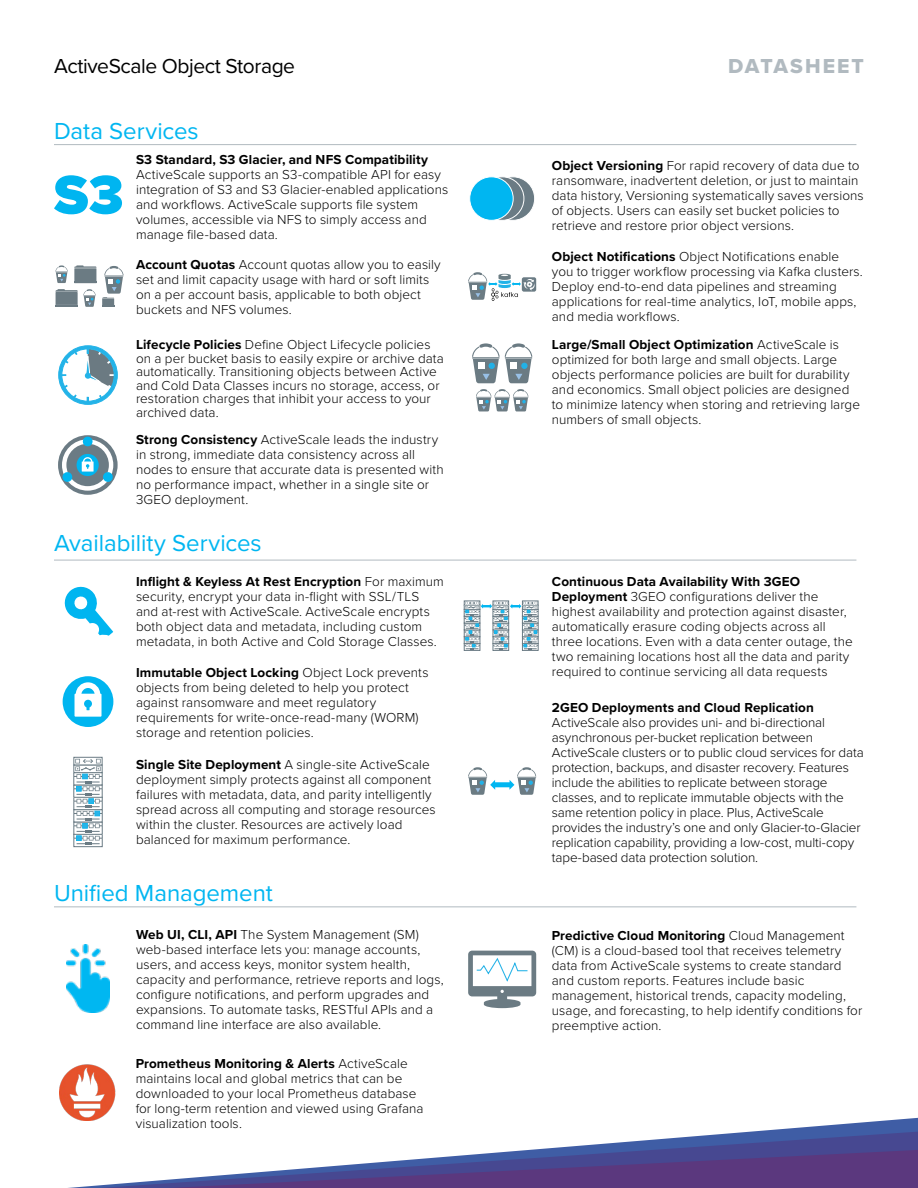
<style>
.page{position:relative;width:918px;height:1188px;background:#fff}
.page>*{position:absolute;margin:0;border:0;box-sizing:border-box;transform-origin:0 0}
.C1{font:24px "Proxima Nova";letter-spacing:-.005em;color:#00b6f1}
.O1{font:21px "Proxima Nova";letter-spacing:-.02em;color:#000}
.t1{font:21px "Proxima Nova Extrabld";letter-spacing:.1em;color:#b1bac0}
.C1-2{font:300 13.5px/15px "Proxima Nova";letter-spacing:.005em;color:#000}
.s1{font-weight:700}
</style>
<div class="page">
<svg style="left:68px;top:1118px;width:850px;height:70px"></svg>
<svg style="left:100px;top:1132px;width:818px;height:56px"></svg>
<svg style="left:169px;top:1150px;width:749px;height:38px"></svg>
<svg style="left:54px;top:175px;width:68px;height:39px"></svg>
<svg style="left:64px;top:586px;width:49px;height:50px"></svg>
<img style="left:67px;top:945px;width:42px;height:68px">
<svg style="left:491px;top:177px;width:44px;height:43px"></svg>
<div style="left:491px;top:177px;width:44px;height:43px;border:1px solid #fff;border-radius:50%"></div>
<svg style="left:480px;top:177px;width:44px;height:43px"></svg>
<div style="left:480px;top:177px;width:44px;height:43px;border:1px solid #fff;border-radius:50%"></div>
<div style="left:470px;top:177px;width:43px;height:43px;background:#00b6f1;border-radius:50%"></div>
<div style="left:470px;top:177px;width:43px;height:43px;border:1px solid #fff;border-radius:50%"></div>
<div style="left:493px;top:643px;width:16px;height:8px;border:1px solid #6a7b84"></div>
<div style="left:464px;top:643px;width:16px;height:8px;border:1px solid #6a7b84"></div>
<div style="left:522px;top:643px;width:16px;height:8px;border:1px solid #6a7b84"></div>
<svg style="left:464px;top:602px;width:74px;height:48px"></svg>
<img style="left:60px;top:1065px;width:56px;height:55px">
<svg style="left:56px;top:265px;width:68px;height:42px"></svg>
<div style="left:63px;top:676px;width:50px;height:51px;background:#00b5f0;border-radius:50%"></div>
<div style="left:75px;top:694px;width:27px;height:23px;background:#fff"></div>
<svg style="left:73px;top:680px;width:30px;height:20px"></svg>
<div style="left:84px;top:700px;width:8px;height:8px;background:#00b5f0;border-radius:50%"></div>
<svg style="left:468px;top:951px;width:68px;height:57px"></svg>
<svg style="left:522px;top:277px;width:14px;height:15px"></svg>
<svg style="left:468px;top:272px;width:67px;height:28px"></svg>
<img style="left:490px;top:287px;width:30px;height:14px">
<svg style="left:468px;top:767px;width:68px;height:28px"></svg>
<svg style="left:58px;top:345px;width:60px;height:60px"></svg>
<div style="left:74px;top:834px;width:29px;height:13px;border:1px solid #6a7b84"></div>
<div style="left:74px;top:822px;width:29px;height:13px;border:1px solid #6a7b84"></div>
<div style="left:74px;top:809px;width:29px;height:13px;border:1px solid #6a7b84"></div>
<div style="left:74px;top:797px;width:29px;height:13px;border:1px solid #6a7b84"></div>
<div style="left:73px;top:785px;width:30px;height:13px;border:1px solid #6a7b84"></div>
<div style="left:73px;top:772px;width:30px;height:13px;border:1px solid #6a7b84"></div>
<svg style="left:74px;top:757px;width:28px;height:1px"></svg>
<svg style="left:74px;top:758px;width:28px;height:87px"></svg>
<svg style="left:472px;top:343px;width:60px;height:40px"></svg>
<svg style="left:476px;top:389px;width:52px;height:22px"></svg>
<svg style="left:58px;top:435px;width:59px;height:60px"></svg>
<svg style="left:62px;top:439px;width:51px;height:52px"></svg>
<div style="left:66px;top:444px;width:43px;height:42px;background:#6b7b84;border-radius:50%"></div>
<svg style="left:62px;top:471px;width:11px;height:12px"></svg>
<svg style="left:102px;top:471px;width:11px;height:12px"></svg>
<svg style="left:82px;top:436px;width:11px;height:11px"></svg>
<div style="left:77px;top:454px;width:22px;height:22px;background:#00b5f0;border-radius:50%"></div>
<div style="left:82px;top:462px;width:12px;height:10px;background:#fff"></div>
<svg style="left:82px;top:457px;width:11px;height:12px"></svg>
<hr style="left:54px;top:906px;width:802px;height:1px;background:#b1bac0">
<hr style="left:54px;top:560px;width:802px;height:1px;background:#b1bac0">
<hr style="left:54px;top:144px;width:802px;height:1px;background:#b1bac0">
<p class="O1" style="left:54px;top:50px;width:243px">ActiveScale Object Storage</p>
<p class="t1" style="left:728px;top:50px;width:137px">DATASHEET</p>
<p class="C1" style="left:54px;top:113px;width:146px">Data Services</p>
<p class="C1-2" style="left:136px;top:151px;width:314px"><span class="s1">S3 Standard, S3 Glacier, and NFS Compatibility </span>ActiveScale supports an S3-compatible API for easy integration of S3 and S3 Glacier-enabled applications and workflows. ActiveScale supports file system volumes, accessible via NFS to simply access and manage file-based data.</p>
<p class="C1-2" style="left:136px;top:256px;width:306px"><span class="s1">Account Quotas</span> Account quotas allow you to easily set and limit capacity usage with hard or soft limits on a per account basis, applicable to both object buckets and NFS volumes.</p>
<p class="C1-2" style="left:136px;top:337px;width:309px;line-height:13.5px"><span class="s1">Lifecycle Policies</span> Define Object Lifecycle policies on a per bucket basis to easily expire or archive data automatically. Transitioning objects between Active and Cold Data Classes incurs no storage, access, or restoration charges that inhibit your access to your archived data.</p>
<p class="C1-2" style="left:136px;top:431px;width:309px"><span class="s1">Strong Consistency</span> ActiveScale leads the industry in strong, immediate data consistency across all nodes to ensure that accurate data is presented with no performance impact, whether in a single site or 3GEO deployment.</p>
<p class="C1" style="left:54px;top:525px;width:209px">Availability Services</p>
<p class="C1-2" style="left:136px;top:573px;width:309px"><span class="s1">Inflight &amp; Keyless At Rest Encryption</span> For maximum security, encrypt your data in-flight with SSL/TLS and at-rest with ActiveScale. ActiveScale encrypts both object data and metadata, including custom metadata, in both Active and Cold Storage Classes.</p>
<p class="C1-2" style="left:136px;top:664px;width:294px"><span class="s1">Immutable Object Locking</span> Object Lock prevents objects from being deleted to help you protect against ransomware and meet regulatory requirements for write-once-read-many (WORM) storage and retention policies.</p>
<p class="C1-2" style="left:136px;top:756px;width:301px"><span class="s1">Single Site Deployment</span> A single-site ActiveScale deployment simply protects against all component failures with metadata, data, and parity intelligently spread across all computing and storage resources within the cluster. Resources are actively load balanced for maximum performance.</p>
<p class="C1" style="left:54px;top:875px;width:220px">Unified Management</p>
<p class="C1-2" style="left:136px;top:927px;width:309px"><span class="s1">Web UI, CLI, API</span> The System Management (SM) web-based interface lets you: manage accounts, users, and access keys, monitor system health, capacity and performance, retrieve reports and logs, configure notifications, and perform upgrades and expansions. To automate tasks, RESTful APIs and a command line interface are also available.</p>
<p class="C1-2" style="left:136px;top:1055px;width:289px"><span class="s1">Prometheus Monitoring &amp; Alerts</span> ActiveScale maintains local and global metrics that can be downloaded to your local Prometheus database for long-term retention and viewed using Grafana visualization tools.</p>
<p class="C1-2" style="left:552px;top:157px;width:313px"><span class="s1">Object Versioning</span> For rapid recovery of data due to ransomware, inadvertent deletion, or just to maintain data history, Versioning systematically saves versions of objects. Users can easily set bucket policies to retrieve and restore prior object versions.</p>
<p class="C1-2" style="left:552px;top:249px;width:313px"><span class="s1">Object Notifications</span> Object Notifications enable you to trigger workflow processing via Kafka clusters.<br>Deploy end-to-end data pipelines and streaming applications for real-time analytics, IoT, mobile apps, and media workflows.</p>
<p class="C1-2" style="left:552px;top:337px;width:310px"><span class="s1">Large/Small Object Optimization</span> ActiveScale is optimized for both large and small objects. Large objects performance policies are built for durability and economics. Small object policies are designed to minimize latency when storing and retrieving large numbers of small objects.</p>
<p class="C1-2" style="left:552px;top:573px;width:302px"><span class="s1">Continuous Data Availability With 3GEO Deployment</span> 3GEO configurations deliver the highest availability and protection against disaster, automatically erasure coding objects across all three locations. Even with a data center outage, the two remaining locations host all the data and parity required to continue servicing all data requests</p>
<p class="C1-2" style="left:552px;top:699px;width:313px"><span class="s1">2GEO Deployments and Cloud Replication </span>ActiveScale also provides uni- and bi-directional asynchronous per-bucket replication between ActiveScale clusters or to public cloud services for data protection, backups, and disaster recovery. Features include the abilities to replicate between storage classes, and to replicate immutable objects with the same retention policy in place. Plus, ActiveScale provides the industry’s one and only Glacier-to-Glacier replication capability, providing a low-cost, multi-copy tape-based data protection solution.</p>
<p class="C1-2" style="left:552px;top:927px;width:312px"><span class="s1">Predictive Cloud Monitoring</span> Cloud Management (CM) is a cloud-based tool that receives telemetry data from ActiveScale systems to create standard and custom reports. Features include basic management, historical trends, capacity modeling, usage, and forecasting, to help identify conditions for preemptive action.</p>
</div>
